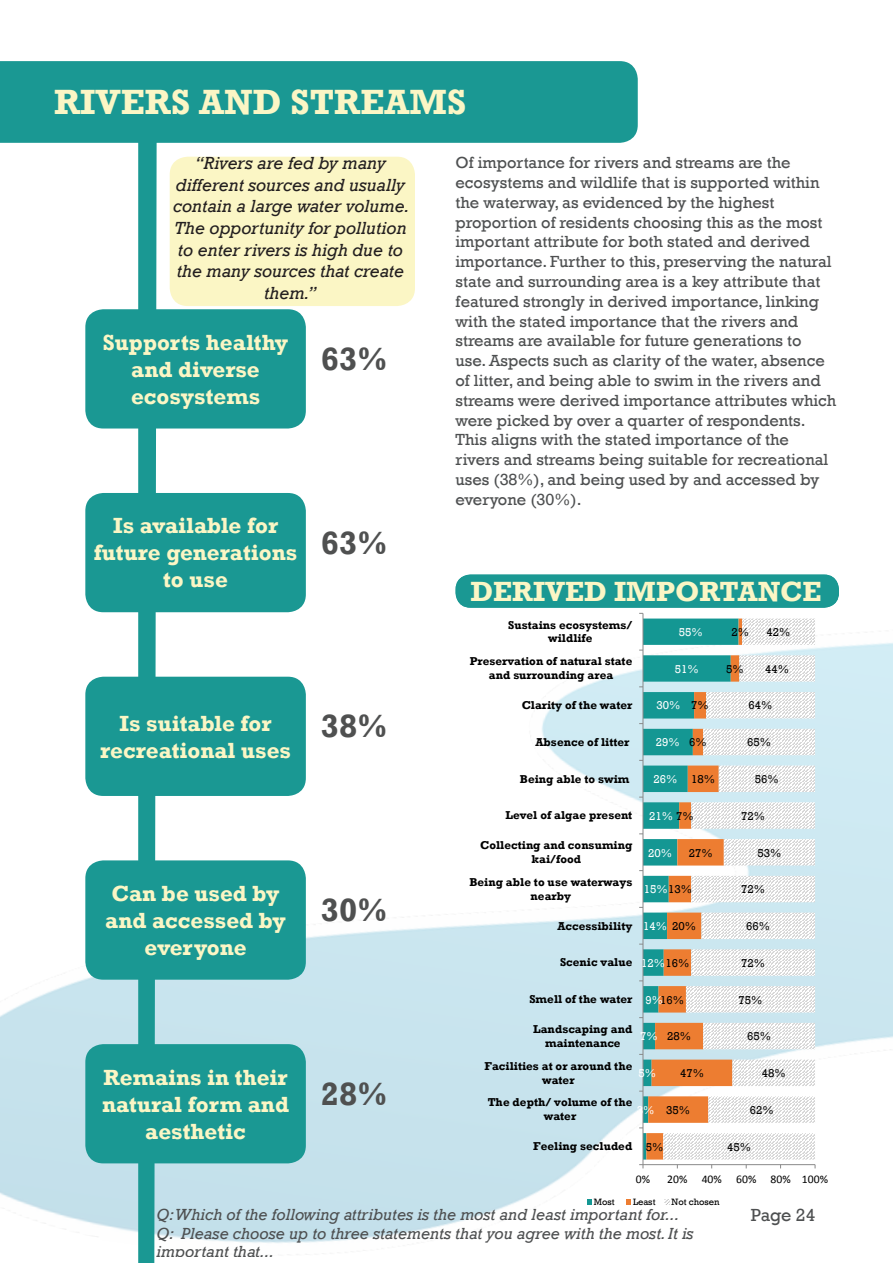
<style>
.page{position:relative;width:893px;height:1263px;background:#fff}
.page>*{position:absolute;margin:0;border:0;box-sizing:border-box;transform-origin:0 0}
.Yellow_headings{font:700 36px "Rockwell";color:#fbf6c5}
.Numbers{font:700 33px "Rockwell";color:#4f5050}
.t1{font:700 28.5px "Rockwell";color:#fbf6c5}
.t2{font:700 22.5px/27px "Rockwell";color:#fbf6c5;text-align:center}
.t3{font:italic 18px/21.6px "Rockwell";color:#231f20;text-align:center}
.t4{font:18px "Rockwell";letter-spacing:-.01em;color:#4e5051}
.Body_text{font:16.5px/19.8px "Rockwell";color:#4e5051}
.t5{font:italic 16.5px/18.1px "Rockwell";color:#4e5051}
.t6{font:700 11.7px/13.8px "Rockwell";letter-spacing:.005em;color:#000;text-align:center}
.t7{font:11.7px "Rockwell";color:#000}
.t8{font:11.7px "Rockwell";color:#fff}
.t9{font:11.7px "Calibri";color:#000}
.t10{font:9.45px "Rockwell";letter-spacing:-.005em;color:#000}
.s1{color:#000}
</style>
<div class="page">
<img style="left:0;top:310px;width:893px;height:945px">
<div style="left:170px;top:157px;width:245px;height:149px;background:#fbf6c5;border-radius:18px"></div>
<div style="left:0;top:61px;width:638px;height:82px;background:#1a9893"></div>
<svg style="left:138px;top:123px;width:19px;height:1140px;background:#2b9f9b"></svg>
<div style="left:85px;top:309px;width:221px;height:119px;background:#1a9893;border-radius:18px"></div>
<div style="left:85px;top:493px;width:221px;height:119px;background:#1a9893;border-radius:18px"></div>
<div style="left:85px;top:677px;width:221px;height:119px;background:#1a9893;border-radius:18px"></div>
<div style="left:85px;top:860px;width:221px;height:120px;background:#1a9893;border-radius:18px"></div>
<div style="left:85px;top:1044px;width:221px;height:119px;background:#1a9893;border-radius:18px"></div>
<svg style="left:644px;top:618px;width:2px;height:541px"></svg>
<svg style="left:646px;top:618px;width:17px;height:541px;background:#6caa9e"></svg>
<svg style="left:663px;top:618px;width:152px;height:541px"></svg>
<hr style="left:643px;top:1164px;width:172px;height:1px;background:#898989">
<hr style="left:643px;top:613px;width:1px;height:552px;background:#898989">
<svg style="left:639px;top:1164px;width:5px;height:4px"></svg>
<svg style="left:455px;top:574px;width:384px;height:40px"></svg>
<svg style="left:587px;top:1200px;width:5px;height:5px"></svg>
<svg style="left:626px;top:1200px;width:5px;height:5px"></svg>
<svg style="left:664px;top:1200px;width:6px;height:5px"></svg>
<p class="Yellow_headings" style="left:54px;top:80px;width:414px">RIVERS AND STREAMS</p>
<p class="t3" style="left:173px;top:153px;width:238px">“Rivers are fed by many different sources and usually contain a large water volume.<br>The opportunity for pollution to enter rivers is high due to the many sources that create them.”</p>
<p class="t2" style="left:103px;top:329px;width:187px">Supports healthy and diverse ecosystems</p>
<p class="Numbers" style="left:321px;top:339px;width:69px">63%</p>
<p class="t2" style="left:94px;top:512px;width:205px">Is available for future generations to use</p>
<p class="Numbers" style="left:321px;top:522px;width:69px">63%</p>
<p class="t2" style="left:100px;top:709px;width:193px">Is suitable for recreational uses</p>
<p class="Numbers" style="left:321px;top:706px;width:69px">38%</p>
<p class="t2" style="left:105px;top:880px;width:182px">Can be used by and accessed by everyone</p>
<p class="Numbers" style="left:321px;top:890px;width:69px">30%</p>
<p class="t2" style="left:102px;top:1063px;width:188px">Remains in their natural form and aesthetic</p>
<p class="Numbers" style="left:321px;top:1074px;width:69px">28%</p>
<p class="Body_text" style="left:455px;top:153px;width:382px">Of importance for rivers and streams are the ecosystems and wildlife that is supported within the waterway, as evidenced by the highest proportion of residents choosing this as the most important attribute for both stated and derived importance. Further to this, preserving the natural state and surrounding area is a key attribute that featured strongly in derived importance, linking with the stated importance that the rivers and streams are available for future generations to use. Aspects such as clarity of the water, absence of litter, and being able to swim in the rivers and streams were derived importance attributes which were picked by over a quarter of respondents.<br>This aligns with the stated importance of the rivers and streams being suitable for recreational uses (38%), and being used by and accessed by everyone (30%).</p>
<p class="t1" style="left:470px;top:574px;width:353px">DERIVED IMPORTANCE</p>
<p class="t6" style="left:508px;top:618px;width:126px">Sustains ecosystems/ wildlife</p>
<p class="t8" style="left:679px;top:625px;width:25px">55%</p>
<p class="t7" style="left:731px;top:625px;width:19px">2%</p>
<p class="t7" style="left:767px;top:625px;width:25px">42%</p>
<p class="t6" style="left:470px;top:654px;width:164px">Preservation of natural state and surrounding area</p>
<p class="t8" style="left:675px;top:662px;width:25px">51%</p>
<p class="t7" style="left:726px;top:662px;width:19px">5%</p>
<p class="t7" style="left:765px;top:662px;width:25px">44%</p>
<p class="t6" style="left:522px;top:698px;width:112px">Clarity of the water</p>
<p class="t8" style="left:657px;top:699px;width:25px">30%</p>
<p class="t7" style="left:691px;top:699px;width:19px">7%</p>
<p class="t7" style="left:749px;top:699px;width:25px">64%</p>
<p class="t6" style="left:535px;top:735px;width:95px">Absence of litter</p>
<p class="t8" style="left:656px;top:735px;width:25px">29%</p>
<p class="t7" style="left:689px;top:735px;width:19px">6%</p>
<p class="t7" style="left:747px;top:735px;width:25px">65%</p>
<p class="t6" style="left:520px;top:772px;width:111px">Being able to swim</p>
<p class="t8" style="left:653px;top:772px;width:25px">26%</p>
<p class="t7" style="left:691px;top:772px;width:25px">18%</p>
<p class="t7" style="left:755px;top:772px;width:25px">56%</p>
<p class="t6" style="left:506px;top:808px;width:128px">Level of algae present</p>
<p class="t8" style="left:649px;top:809px;width:46px">21% <span class="s1">7%</span></p>
<p class="t7" style="left:741px;top:809px;width:25px">72%</p>
<p class="t6" style="left:480px;top:838px;width:154px">Collecting and consuming kai/food</p>
<p class="t8" style="left:648px;top:846px;width:25px">20%</p>
<p class="t7" style="left:689px;top:846px;width:25px">27%</p>
<p class="t7" style="left:757px;top:846px;width:25px">53%</p>
<p class="t6" style="left:469px;top:875px;width:165px">Being able to use waterways nearby</p>
<p class="t8" style="left:644px;top:882px;width:50px">15%<span class="s1">13%</span></p>
<p class="t7" style="left:741px;top:882px;width:25px">72%</p>
<p class="t6" style="left:557px;top:919px;width:77px">Accessibility</p>
<p class="t8" style="left:643px;top:919px;width:25px">14%</p>
<p class="t7" style="left:672px;top:919px;width:25px">20%</p>
<p class="t7" style="left:746px;top:919px;width:25px">66%</p>
<p class="t6" style="left:560px;top:955px;width:74px">Scenic value</p>
<p class="t8" style="left:641px;top:956px;width:50px">12%<span class="s1">16%</span></p>
<p class="t7" style="left:741px;top:956px;width:25px">72%</p>
<p class="t6" style="left:529px;top:992px;width:105px">Smell of the water</p>
<p class="t8" style="left:645px;top:993px;width:19px">9%</p>
<p class="t7" style="left:660px;top:993px;width:25px">16%</p>
<p class="t7" style="left:739px;top:993px;width:25px">75%</p>
<p class="t6" style="left:533px;top:1022px;width:101px">Landscaping and maintenance</p>
<p class="t8" style="left:640px;top:1029px;width:19px">7%</p>
<p class="t7" style="left:667px;top:1029px;width:25px">28%</p>
<p class="t7" style="left:747px;top:1030px;width:25px">65%</p>
<p class="t6" style="left:484px;top:1059px;width:149px">Facilities at or around the water</p>
<p class="t8" style="left:638px;top:1066px;width:19px">5%</p>
<p class="t7" style="left:680px;top:1066px;width:25px">47%</p>
<p class="t7" style="left:762px;top:1066px;width:25px">48%</p>
<p class="t6" style="left:488px;top:1095px;width:146px">The depth/ volume of the water</p>
<p class="t8" style="left:637px;top:1103px;width:19px">3%</p>
<p class="t7" style="left:666px;top:1103px;width:25px">35%</p>
<p class="t7" style="left:750px;top:1103px;width:25px">62%</p>
<p class="t6" style="left:533px;top:1139px;width:101px">Feeling secluded</p>
<p class="t7" style="left:646px;top:1140px;width:19px">5%</p>
<p class="t7" style="left:727px;top:1140px;width:25px">45%</p>
<p class="t9" style="left:636px;top:1172px;width:16px">0%</p>
<p class="t9" style="left:667px;top:1172px;width:162px">20% 40% 60% 80% 100%</p>
<p class="t10" style="left:594px;top:1196px;width:22px">Most</p>
<p class="t10" style="left:633px;top:1196px;width:24px">Least</p>
<p class="t10" style="left:672px;top:1196px;width:50px">Not chosen</p>
<p class="t5" style="left:157px;top:1206px;width:538px">Q: Which of the following attributes is the most and least important for...<br>Q: Please choose up to three statements that you agree with the most. It is important that...</p>
<p class="t4" style="left:751px;top:1205px;width:66px">Page 24</p>
</div>
